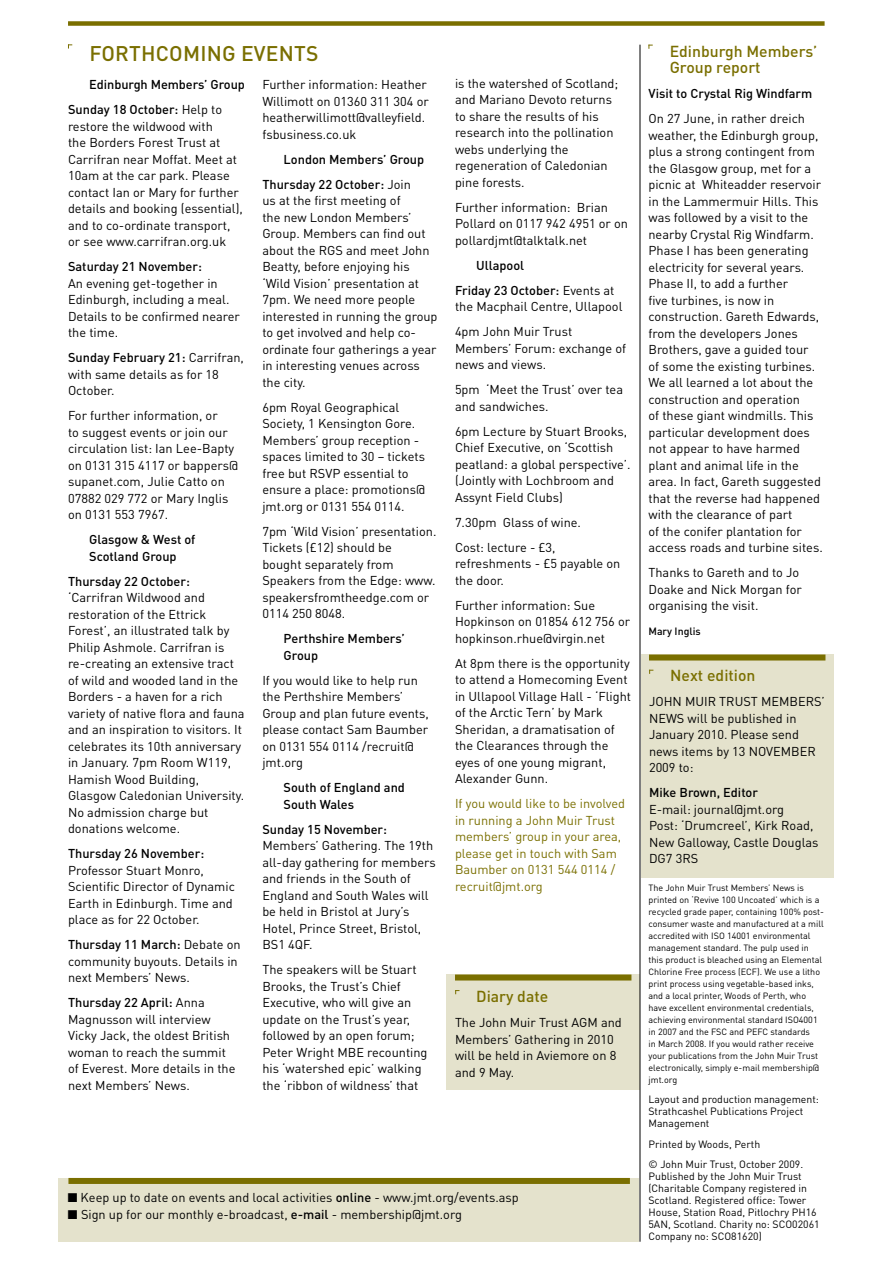
<style>
.page{position:relative;width:893px;height:1263px;background:#fff}
.page>*{position:absolute;margin:0;border:0;box-sizing:border-box;transform-origin:0 0}
.t1{font:500 21px "DINOT";color:#7a6f00}
.t2{font:500 15.75px/16.5px "DINOT";color:#7a6f00}
.t3{font:12.75px/16.5px "DINOT";color:#000}
.t4{font:500 12.75px/25px "DINOT";color:#000}
.t5{font:12.75px/16.5px "DINOT";color:#7a6f00}
.t6{font:10.5px/12px "DINOT";color:#000}
.t7{font:500 10.5px "DINOT";color:#000}
.t8{font:9px/12px "DINOT";color:#000}
.s1{font-weight:400}
.s2{font-weight:500}
</style>
<div class="page">
<div style="left:68px;top:21px;width:757px;height:5px;background:#7a6f00"></div>
<div style="left:446px;top:974px;width:194px;height:116px;background:#e4e2cc"></div>
<div style="left:455px;top:974px;width:176px;height:6px;background:#7a6f00"></div>
<svg style="left:455px;top:990px;width:4px;height:4px"></svg>
<div style="left:59px;top:1178px;width:580px;height:64px;background:#e4e2cc"></div>
<div style="left:68px;top:1178px;width:562px;height:6px;background:#7a6f00"></div>
<div style="left:641px;top:654px;width:192px;height:224px;background:#e4e2cc"></div>
<div style="left:649px;top:654px;width:176px;height:6px;background:#7a6f00"></div>
<hr style="left:639px;top:45px;width:1px;height:1197px;background:#000">
<h1 class="t1" style="left:89px;top:40px;width:27px">Forthcoming</h1>
<h1 class="t1" style="left:241px;top:40px;width:27px">Events</h1>
<p class="t4" style="left:68px;top:71px;width:178px;text-indent:21px">Edinburgh Members’ Group<br>Sunday 18 October: <span class="s1">Help to</span></p>
<p class="t3" style="left:68px;top:117px;width:176px">restore the wildwood with<br>the Borders Forest Trust at<br>Carrifran near Moffat. Meet at<br>10am at the car park. Please contact Ian or Mary for further details and booking (essential), and to co-ordinate transport, or see www.carrifran.org.uk</p>
<p class="t4" style="left:68px;top:253px;width:135px">Saturday 21 November:</p>
<p class="t3" style="left:68px;top:274px;width:173px">An evening get-together in<br>Edinburgh, including a meal.<br>Details to be confirmed nearer the time.</p>
<p class="t3" style="left:68px;top:349px;width:177px"><span class="s2">Sunday February 21:</span> Carrifran, with same details as for 18<br>October.</p>
<p class="t3" style="left:68px;top:407px;width:172px">For further information, or<br>to suggest events or join our circulation list: Ian Lee-Bapty on 0131 315 4117 or bappers@ supanet.com, Julie Catto on<br>07882 029 772 or Mary Inglis on 0131 553 7967.</p>
<p class="t4" style="left:89px;top:531px;width:108px;line-height:16.5px">Glasgow &amp; West of<br>Scotland Group</p>
<p class="t4" style="left:68px;top:568px;width:123px">Thursday 22 October:</p>
<p class="t3" style="left:68px;top:589px;width:178px">‘Carrifran Wildwood and restoration of the Ettrick<br>Forest’, an illustrated talk by<br>Philip Ashmole. Carrifran is re-creating an extensive tract of wild and wooded land in the<br>Borders - a haven for a rich variety of native flora and fauna and an inspiration to visitors. It celebrates its 10th anniversary in January. 7pm Room W119,<br>Hamish Wood Building,<br>Glasgow Caledonian University.<br>No admission charge but donations welcome.</p>
<p class="t4" style="left:68px;top:840px;width:138px">Thursday 26 November:</p>
<p class="t3" style="left:68px;top:861px;width:168px">Professor Stuart Monro,<br>Scientific Director of Dynamic<br>Earth in Edinburgh. Time and place as for 22 October.</p>
<p class="t3" style="left:68px;top:936px;width:174px"><span class="s2">Thursday 11 March:</span> Debate on community buyouts. Details in next Members’ News.</p>
<p class="t3" style="left:68px;top:994px;width:169px"><span class="s2">Thursday 22 April:</span> Anna<br>Magnusson will interview<br>Vicky Jack, the oldest British woman to reach the summit of Everest. More details in the next Members’ News.</p>
<p class="t3" style="left:262px;top:76px;width:168px">Further information: Heather<br>Willimott on 01360 311 304 or heatherwillimott@valleyfield. fsbusiness.co.uk</p>
<p class="t4" style="left:262px;top:146px;width:163px;text-indent:21px">London Members’ Group<br>Thursday 22 October: <span class="s1">Join</span></p>
<p class="t3" style="left:262px;top:192px;width:177px">us at the first meeting of<br>the new London Members’<br>Group. Members can find out about the RGS and meet John<br>Beatty, before enjoying his ‘Wild Vision’ presentation at<br>7pm. We need more people interested in running the group to get involved and help co&shy;ordinate four gatherings a year in interesting venues across the city.</p>
<p class="t3" style="left:262px;top:398px;width:164px">6pm Royal Geographical<br>Society, 1 Kensington Gore.<br>Members’ group reception - spaces limited to 30 – tickets free but RSVP essential to ensure a place: promotions@ jmt.org or 0131 554 0114.</p>
<p class="t3" style="left:262px;top:522px;width:176px">7pm ‘Wild Vision’ presentation.<br>Tickets (£12) should be<br>bought separately from<br>Speakers from the Edge: www. speakersfromtheedge.com or<br>0114 250 8048.</p>
<p class="t4" style="left:284px;top:630px;width:123px;line-height:16.5px">Perthshire Members’<br>Group</p>
<p class="t3" style="left:262px;top:671px;width:168px">If you would like to help run the Perthshire Members’<br>Group and plan future events, please contact Sam Baumber on 0131 554 0114 /recruit@ jmt.org</p>
<p class="t4" style="left:284px;top:779px;width:123px;line-height:16.5px">South of England and<br>South Wales</p>
<p class="t4" style="left:262px;top:816px;width:126px">Sunday 15 November:</p>
<p class="t3" style="left:262px;top:837px;width:175px">Members’ Gathering. The 19th all-day gathering for members and friends in the South of<br>England and South Wales will be held in Bristol at Jury’s<br>Hotel, Prince Street, Bristol,<br>BS1 4QF.</p>
<p class="t3" style="left:262px;top:961px;width:167px">The speakers will be Stuart<br>Brooks, the Trust’s Chief<br>Executive, who will give an update on the Trust’s year, followed by an open forum;<br>Peter Wright MBE recounting his ‘watershed epic’ walking the ‘ribbon of wildness’ that</p>
<p class="t3" style="left:455px;top:74px;width:165px">is the watershed of Scotland; and Mariano Devoto returns to share the results of his research into the pollination webs underlying the regeneration of Caledonian pine forests.</p>
<p class="t3" style="left:455px;top:198px;width:175px">Further information: Brian<br>Pollard on 0117 942 4951 or on pollardjmt@talktalk.net</p>
<p class="t4" style="left:455px;top:252px;width:161px;text-indent:21px">Ullapool<br>Friday 23 October: <span class="s1">Events at</span></p>
<p class="t3" style="left:455px;top:293px;width:169px;line-height:25px">the Macphail Centre, Ullapool<br>4pm John Muir Trust</p>
<p class="t3" style="left:455px;top:339px;width:173px">Members’ Forum: exchange of news and views.</p>
<p class="t3" style="left:455px;top:381px;width:170px">5pm ‘Meet the Trust’ over tea and sandwiches.</p>
<p class="t3" style="left:455px;top:422px;width:177px">6pm Lecture by Stuart Brooks,<br>Chief Executive, on ‘Scottish peatland: a global perspective’. (Jointly with Lochbroom and<br>Assynt Field Clubs)</p>
<p class="t3" style="left:455px;top:509px;width:128px;line-height:25px">7.30pm Glass of wine.<br>Cost: lecture - £3,</p>
<p class="t3" style="left:455px;top:555px;width:167px">refreshments - £5 payable on the door.</p>
<p class="t3" style="left:455px;top:596px;width:177px">Further information: Sue<br>Hopkinson on 01854 612 756 or hopkinson.rhue@virgin.net</p>
<p class="t3" style="left:455px;top:654px;width:178px">At 8pm there is the opportunity to attend a Homecoming Event in Ullapool Village Hall - ‘Flight of the Arctic Tern’ by Mark<br>Sheridan, a dramatisation of the Clearances through the eyes of one young migrant,<br>Alexander Gunn.</p>
<p class="t5" style="left:455px;top:795px;width:172px">If you would like to be involved in running a John Muir Trust members’ group in your area, please get in touch with Sam<br>Baumber on 0131 544 0114 / recruit@jmt.org</p>
<p class="t2" style="left:476px;top:987px;width:73px">Diary date</p>
<p class="t3" style="left:455px;top:1014px;width:168px">The John Muir Trust AGM and<br>Members’ Gathering in 2010 will be held in Aviemore on 8 and 9 May.</p>
<p class="t3" style="left:68px;top:1189px;width:453px">■ Keep up to date on events and local activities <span class="s2">online</span> - www.jmt.org/events.asp</p>
<p class="t3" style="left:68px;top:1205px;width:396px">■ Sign up for our monthly e-broadcast, <span class="s2">e-mail</span> - membership@jmt.org</p>
<p class="t2" style="left:670px;top:42px;width:149px">Edinburgh Members’<br>Group report</p>
<p class="t4" style="left:648px;top:81px;width:165px">Visit to Crystal Rig Windfarm</p>
<p class="t3" style="left:648px;top:110px;width:176px">On 27 June, in rather dreich weather, the Edinburgh group, plus a strong contingent from the Glasgow group, met for a picnic at Whiteadder reservoir in the Lammermuir Hills. This was followed by a visit to the nearby Crystal Rig Windfarm.<br>Phase I has been generating electricity for several years.<br>Phase II, to add a further<br>five turbines, is now in construction. Gareth Edwards, from the developers Jones<br>Brothers, gave a guided tour<br>of some the existing turbines.<br>We all learned a lot about the construction and operation<br>of these giant windmills. This particular development does not appear to have harmed plant and animal life in the area. In fact, Gareth suggested that the reverse had happened with the clearance of part<br>of the conifer plantation for access roads and turbine sites.</p>
<p class="t3" style="left:648px;top:564px;width:155px">Thanks to Gareth and to Jo<br>Doake and Nick Morgan for organising the visit.</p>
<p class="t7" style="left:648px;top:624px;width:54px">Mary Inglis</p>
<p class="t2" style="left:670px;top:666px;width:87px">Next edition</p>
<p class="t3" style="left:649px;top:693px;width:177px">JOHN MUIR TRUST MEMBERS’<br>NEWS will be published in<br>January 2010. Please send news items by 13 NOVEMBER<br>2009 to:</p>
<p class="t4" style="left:649px;top:779px;width:111px">Mike Brown, Editor</p>
<p class="t3" style="left:649px;top:800px;width:171px">E-mail: journal@jmt.org<br>Post: ‘Drumcreel’, Kirk Road,<br>New Galloway, Castle Douglas<br>DG7 3RS</p>
<p class="t8" style="left:648px;top:881px;width:177px">The John Muir Trust Members’ News is printed on ‘Revive 100 Uncoated’ which is a recycled grade paper, containing 100% post&shy;consumer waste and manufactured at a mill accredited with ISO 14001 environmental management standard. The pulp used in this product is bleached using an Elemental Chlorine Free process (ECF). We use a litho print process using vegetable-based inks, and a local printer, Woods of Perth, who have excellent environmental credentials, achieving environmental standard ISO4001 in 2007 and the FSC and PEFC standards<br>in March 2008. If you would rather receive your publications from the John Muir Trust electronically, simply e-mail membership@ jmt.org</p>
<p class="t6" style="left:648px;top:1093px;width:172px">Layout and production management:<br>Strathcashel Publications Project<br>Management</p>
<p class="t6" style="left:648px;top:1133px;width:156px;line-height:20.5px">Printed by Woods, Perth<br>© John Muir Trust, October 2009.</p>
<p class="t6" style="left:648px;top:1170px;width:173px">Published by the John Muir Trust (Charitable Company registered in Scotland. Registered office: Tower House, Station Road, Pitlochry PH16<br>5AN, Scotland. Charity no: SCO02061<br>Company no: SCO81620)</p>
</div>
